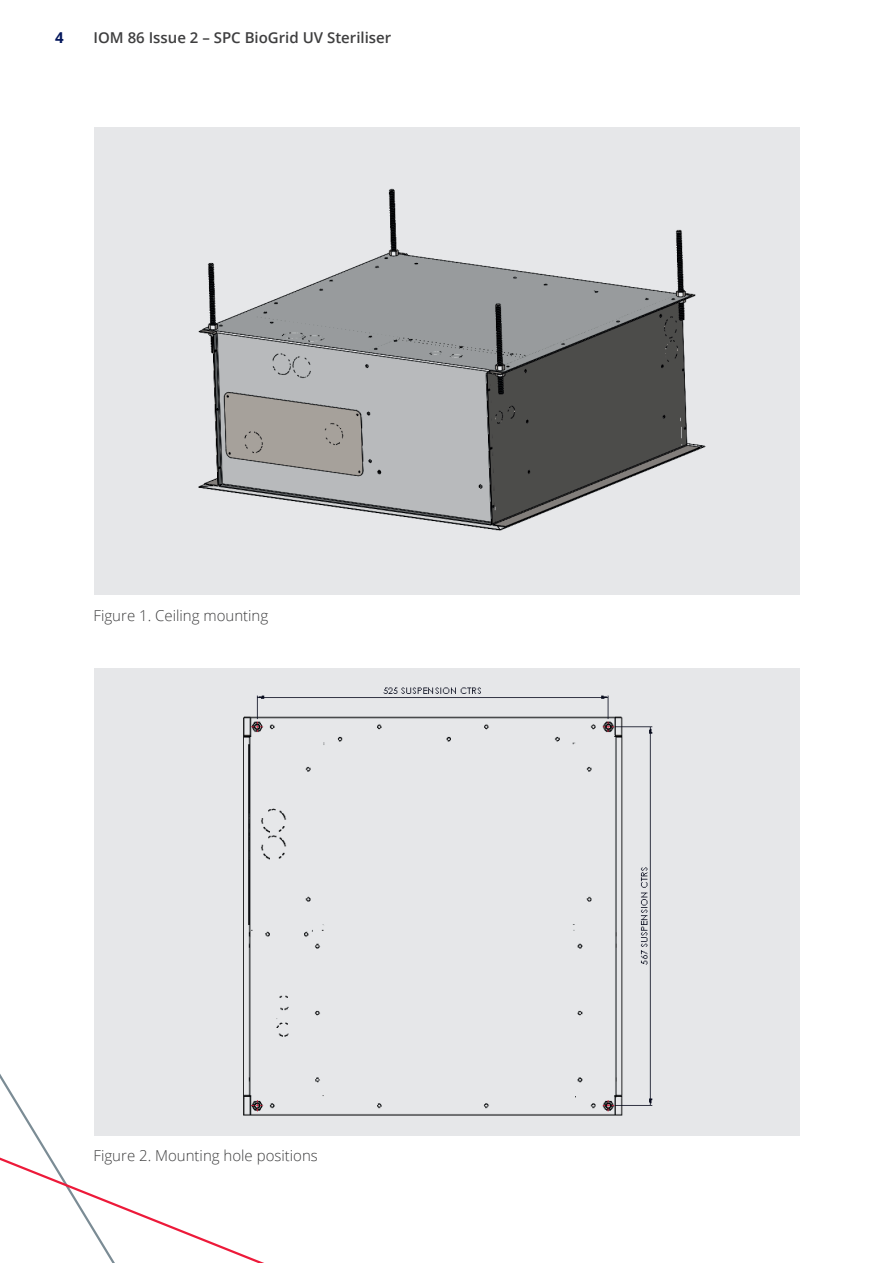
<style>
.page{position:relative;width:893px;height:1263px;background:#fff}
.page>*{position:absolute;margin:0;border:0;box-sizing:border-box;transform-origin:0 0}
.t1{font:300 15px "Open Sans";color:#3e3e3f}
.t2{font:600 15px "Open Sans";color:#3e3e3f}
.t3{font:700 15px "Open Sans";color:#04175c}
</style>
<div class="page">
<div style="left:94px;top:128px;width:705px;height:467px;background:#e6e7e9"></div>
<div style="left:94px;top:668px;width:705px;height:467px;background:#e6e7e9"></div>
<svg style="left:0;top:1074px;width:320px;height:189px"></svg>
<img style="left:198px;top:188px;width:508px;height:343px">
<img style="left:236px;top:687px;width:417px;height:435px">
<p class="t3" style="left:55px;top:27px;width:10px">4</p>
<p class="t2" style="left:94px;top:28px;width:299px">IOM 86 Issue 2 – SPC BioGrid UV Steriliser</p>
<p class="t1" style="left:94px;top:605px;width:176px">Figure 1. Ceiling mounting</p>
<p class="t1" style="left:94px;top:1145px;width:226px">Figure 2. Mounting hole positions</p>
</div>
